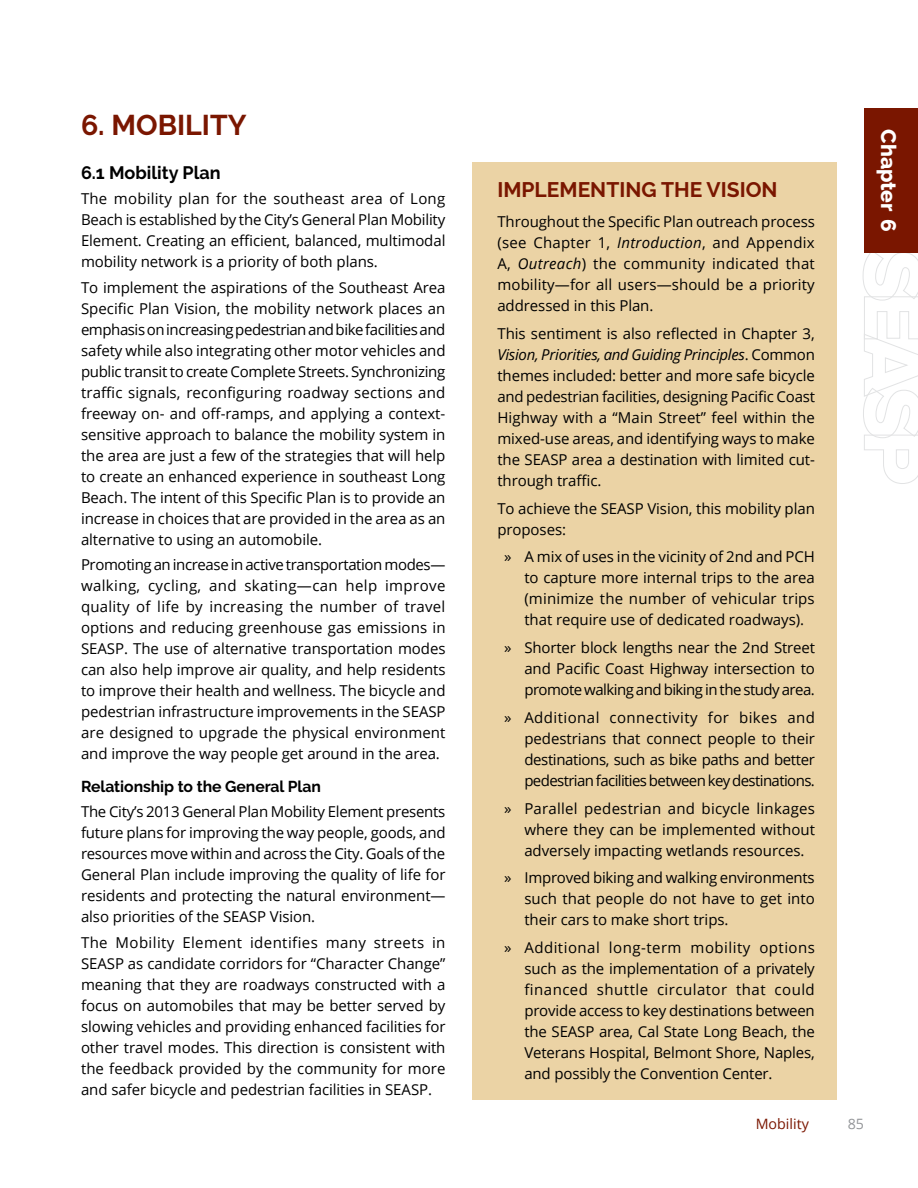
<style>
.page{position:relative;width:918px;height:1188px;background:#fff}
.page>*{position:absolute;margin:0;border:0;box-sizing:border-box;transform-origin:0 0}
.t1{font:700 28.5px "Raleway";color:#7a1600}
.t2{font:700 21px "Raleway";color:#7a1600}
.t3{font:800 21px "Raleway";color:#fff}
.t4{font:700 18px "Raleway";color:#000}
.t5{font:700 15.75px "Raleway";letter-spacing:-.005em;color:#000}
.t6{font:15px/21px "Open Sans";letter-spacing:-.005em;color:#000;text-align:justify}
.t7{font:14.25px "Open Sans";color:#7a1600}
.t8{font:14.25px "Open Sans";color:#939598}
.s1{font-style:italic}
</style>
<div class="page">
<svg style="left:863px;top:253px;width:55px;height:231px"></svg>
<div style="left:864px;top:108px;width:54px;height:145px;background:#7a1600"></div>
<div style="left:472px;top:162px;width:365px;height:937px;background:#ebd3a5"></div>
<h1 class="t1" style="left:81px;top:108px;width:167px">6. MOBILITY</h1>
<p class="t4" style="left:81px;top:162px;width:141px">6.1 Mobility Plan</p>
<p class="t6" style="left:81px;top:188px;width:366px">The mobility plan for the southeast area of Long Beach is established by the City’s General Plan Mobility Element. Creating an efficient, balanced, multimodal mobility network is a priority of both plans.</p>
<p class="t6" style="left:81px;top:277px;width:366px">To implement the aspirations of the Southeast Area Specific Plan Vision, the mobility network places an emphasis on increasing pedestrian and bike facilities and safety while also integrating other motor vehicles and public transit to create Complete Streets. Synchronizing traffic signals, reconfiguring roadway sections and freeway on- and off-ramps, and applying a context&shy;sensitive approach to balance the mobility system in the area are just a few of the strategies that will help to create an enhanced experience in southeast Long Beach. The intent of this Specific Plan is to provide an increase in choices that are provided in the area as an alternative to using an automobile.</p>
<p class="t6" style="left:81px;top:554px;width:366px">Promoting an increase in active transportation modes— walking, cycling, and skating—can help improve quality of life by increasing the number of travel options and reducing greenhouse gas emissions in SEASP. The use of alternative transportation modes can also help improve air quality, and help residents to improve their health and wellness. The bicycle and pedestrian infrastructure improvements in the SEASP are designed to upgrade the physical environment and improve the way people get around in the area.</p>
<p class="t5" style="left:81px;top:777px;width:241px">Relationship to the General Plan</p>
<p class="t6" style="left:81px;top:801px;width:366px">The City’s 2013 General Plan Mobility Element presents future plans for improving the way people, goods, and resources move within and across the City. Goals of the General Plan include improving the quality of life for residents and protecting the natural environment— also priorities of the SEASP Vision.</p>
<p class="t6" style="left:81px;top:931px;width:366px">The Mobility Element identifies many streets in SEASP as candidate corridors for “Character Change” meaning that they are roadways constructed with a focus on automobiles that may be better served by slowing vehicles and providing enhanced facilities for other travel modes. This direction is consistent with the feedback provided by the community for more and safer bicycle and pedestrian facilities in SEASP.</p>
<h2 class="t2" style="left:497px;top:178px;width:282px">IMPLEMENTING THE VISION</h2>
<p class="t6" style="left:497px;top:211px;width:319px">Throughout the Specific Plan outreach process (see Chapter 1, <span class="s1">Introduction</span>, and Appendix A, <span class="s1">Outreach</span>) the community indicated that mobility—for all users—should be a priority addressed in this Plan.</p>
<p class="t6" style="left:497px;top:322px;width:319px">This sentiment is also reflected in Chapter 3, <span class="s1">Vision, Priorities, and Guiding Principles</span>. Common themes included: better and more safe bicycle and pedestrian facilities, designing Pacific Coast Highway with a “Main Street” feel within the mixed-use areas, and identifying ways to make the SEASP area a destination with limited cut&shy;through traffic.</p>
<p class="t6" style="left:497px;top:497px;width:319px">To achieve the SEASP Vision, this mobility plan proposes:</p>
<p class="t6" style="left:524px;top:546px;width:292px;text-indent:-20px">» A mix of uses in the vicinity of 2nd and PCH to capture more internal trips to the area (minimize the number of vehicular trips that require use of dedicated roadways).</p>
<p class="t6" style="left:524px;top:637px;width:292px;text-indent:-20px">» Shorter block lengths near the 2nd Street and Pacific Coast Highway intersection to promote walking and biking in the study area.</p>
<p class="t6" style="left:524px;top:706px;width:292px;text-indent:-20px">» Additional connectivity for bikes and pedestrians that connect people to their destinations, such as bike paths and better pedestrian facilities between key destinations.</p>
<p class="t6" style="left:524px;top:797px;width:292px;text-indent:-20px">» Parallel pedestrian and bicycle linkages where they can be implemented without adversely impacting wetlands resources.</p>
<p class="t6" style="left:524px;top:867px;width:292px;text-indent:-20px">» Improved biking and walking environments such that people do not have to get into their cars to make short trips.</p>
<p class="t6" style="left:524px;top:937px;width:292px;text-indent:-20px">» Additional long-term mobility options such as the implementation of a privately financed shuttle circulator that could provide access to key destinations between the SEASP area, Cal State Long Beach, the Veterans Hospital, Belmont Shore, Naples, and possibly the Convention Center.</p>
<h2 class="t3" style="left:900px;top:129px;width:103px;rotate:90deg">Chapter 6</h2>
<p class="t7" style="left:756px;top:1114px;width:55px">Mobility</p>
<p class="t8" style="left:848px;top:1114px;width:18px">85</p>
</div>
